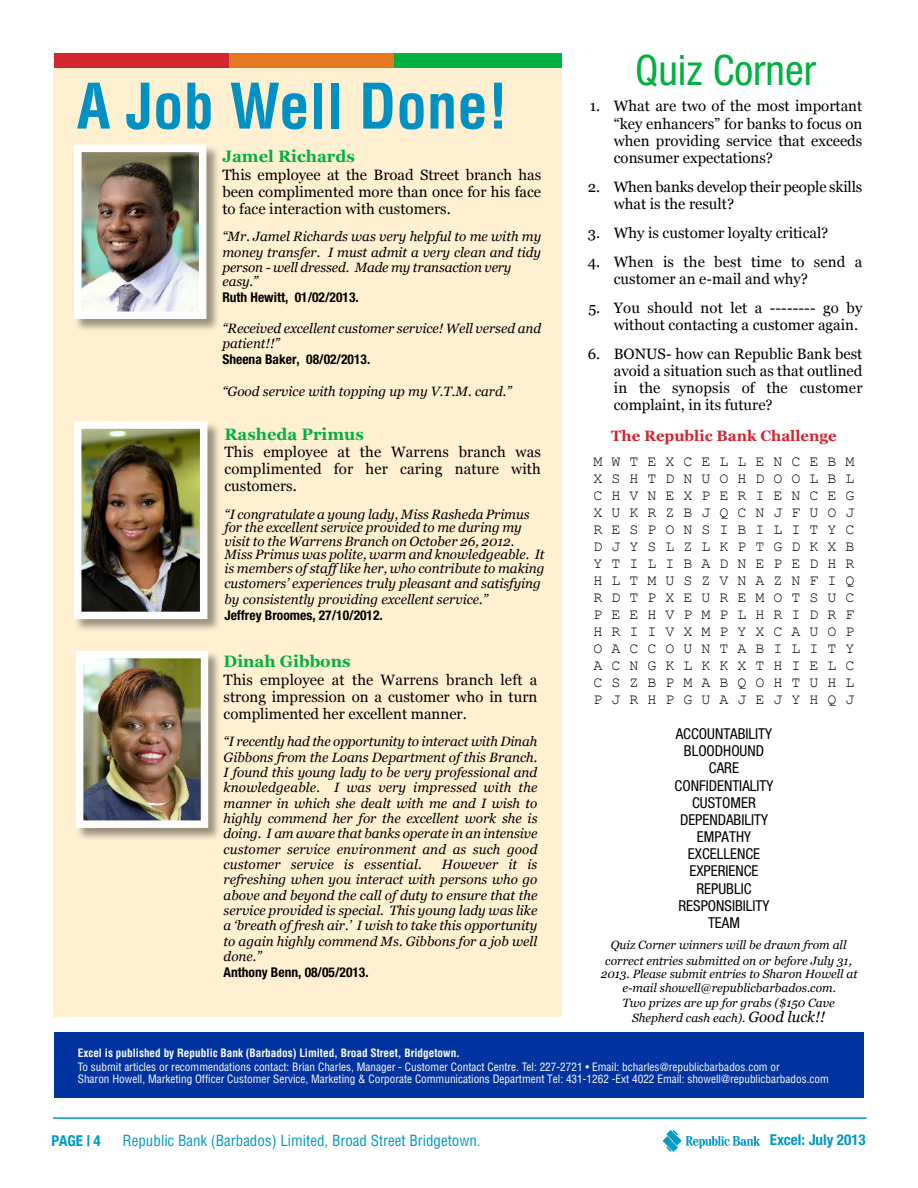
<style>
.page{position:relative;width:918px;height:1188px;background:#fff}
.page>*{position:absolute;margin:0;border:0;box-sizing:border-box;transform-origin:0 0}
.t1{font:700 condensed 61.2px "Helvetica LT Std";color:#0091c4}
.t2{font:condensed 42px "Helvetica Neue LT Std";color:#00b140}
.t3{font:700 16.5px "Georgia";color:#00b140}
.t4{font:15px/17.1px "Georgia";color:#000;text-align:justify}
.t5{font:15px/17px "Courier New";color:#000;text-align:justify}
.t6{font:condensed 15px/17.1px "Helvetica Neue LT Std";color:#000;text-align:center}
.t7{font:condensed 15px "Helvetica LT Std";color:#0098c5}
.t8{font:700 15px "Georgia";color:#d22630}
.t9{font:700 condensed 15px "Helvetica Neue LT Std";color:#0098c5}
.t10{font:italic 13.5px/15.3px "Georgia";color:#000;text-align:justify}
.t11{font:700 condensed 13.5px "Helvetica Neue LT Std";color:#000}
.t12{font:italic 12px/15.3px "Georgia";color:#000;text-align:center}
.t13{font:condensed 11.25px/12px "Helvetica LT Std";color:#fefefe}
.t14{font:700 condensed 11.25px "Helvetica LT Std";color:#fefefe}
.s1{font-size:15px}
</style>
<div class="page">
<hr style="left:53px;top:1117px;width:813px;height:2px;background:#0098c5">
<svg style="left:663px;top:1130px;width:97px;height:22px"></svg>
<div style="left:54px;top:53px;width:508px;height:964px;background:#fff0d1"></div>
<div style="left:229px;top:54px;width:167px;height:14px;background:#e87722"></div>
<div style="left:54px;top:54px;width:175px;height:14px;background:#d22630"></div>
<div style="left:394px;top:54px;width:168px;height:14px;background:#00b140"></div>
<img style="left:74px;top:144px;width:144px;height:186px">
<img style="left:74px;top:145px;width:132px;height:174px">
<img style="left:76px;top:421px;width:143px;height:209px">
<img style="left:74px;top:421px;width:133px;height:198px">
<div style="left:54px;top:1032px;width:810px;height:66px;background:#0033a0"></div>
<img style="left:78px;top:653px;width:141px;height:186px">
<img style="left:76px;top:651px;width:132px;height:177px">
<h1 class="t1" style="left:77px;top:85px;width:433px">A Job Well Done!</h1>
<p class="t3" style="left:222px;top:150px;width:134px">Jamel Richards</p>
<p class="t4" style="left:222px;top:167px;width:320px">This employee at the Broad Street branch has been complimented more than once for his face to face interaction with customers.</p>
<p class="t10" style="left:222px;top:230px;width:320px">“Mr. Jamel Richards was very helpful to me with my money transfer. I must admit a very clean and tidy person - well dressed. Made my transaction very</p>
<p class="t10" style="left:222px;top:274px;width:37px">easy.”</p>
<p class="t11" style="left:222px;top:292px;width:138px">Ruth Hewitt, 01/02/2013.</p>
<p class="t10" style="left:222px;top:322px;width:320px">“Received excellent customer service! Well versed and patient!!”</p>
<p class="t11" style="left:222px;top:355px;width:149px">Sheena Baker, 08/02/2013.</p>
<p class="t10" style="left:222px;top:384px;width:291px">“Good service with topping up my V.T.M. card.”</p>
<p class="t3" style="left:224px;top:427px;width:141px">Rasheda Primus</p>
<p class="t4" style="left:224px;top:445px;width:318px">This employee at the Warrens branch was complimented for her caring nature with customers.</p>
<p class="t10" style="left:224px;top:509px;width:322px;line-height:13.5px;text-align:left">“I congratulate a young lady, Miss Rasheda Primus for the excellent service provided to me during my visit to the Warrens Branch on October 26, 2012.<br>Miss Primus was polite, warm and knowledgeable. It is members of staff like her, who contribute to making</p>
<p class="t10" style="left:224px;top:577px;width:318px">customers’ experiences truly pleasant and satisfying by consistently providing excellent service.”</p>
<p class="t11" style="left:224px;top:610px;width:160px">Jeffrey Broomes, 27/10/2012.</p>
<p class="t3" style="left:224px;top:655px;width:129px">Dinah Gibbons</p>
<p class="t4" style="left:224px;top:672px;width:315px">This employee at the Warrens branch left a strong impression on a customer who in turn complimented her excellent manner.</p>
<p class="t10" style="left:224px;top:735px;width:315px">“I recently had the opportunity to interact with Dinah Gibbons from the Loans Department of this Branch.<br>I found this young lady to be very professional and knowledgeable. I was very impressed with the manner in which she dealt with me and I wish to highly commend her for the excellent work she is doing. I am aware that banks operate in an intensive customer service environment and as such good customer service is essential.</p>
<p class="t10" style="left:224px;top:858px;width:315px;text-indent:218px">However it is refreshing when you interact with persons who go above and beyond the call of duty to ensure that the service provided is special. This young lady was like a ‘breath of fresh air.’ I wish to take this opportunity to again highly commend Ms. Gibbons for a job well done.”</p>
<p class="t11" style="left:224px;top:967px;width:147px">Anthony Benn, 08/05/2013.</p>
<h2 class="t2" style="left:635px;top:55px;width:183px">Quiz Corner</h2>
<p class="t4" style="left:614px;top:99px;width:250px;text-indent:-24px">1. What are two of the most important “key enhancers” for banks to focus on when providing service that exceeds consumer expectations?</p>
<p class="t4" style="left:614px;top:179px;width:250px;text-indent:-26px">2. When banks develop their people skills what is the result?</p>
<p class="t4" style="left:588px;top:225px;width:242px">3. Why is customer loyalty critical?</p>
<p class="t4" style="left:614px;top:254px;width:250px;text-indent:-26px">4. When is the best time to send a customer an e-mail and why?</p>
<p class="t4" style="left:588px;top:300px;width:276px;text-align:right">5. You should not let a -------- go by without contacting a customer again.</p>
<p class="t4" style="left:614px;top:346px;width:250px;text-indent:-26px">6. BONUS- how can Republic Bank best avoid a situation such as that outlined in the synopsis of the customer complaint, in its future?</p>
<p class="t8" style="left:611px;top:430px;width:227px">The Republic Bank Challenge</p>
<p class="t5" style="left:593px;top:454px;width:263px">M W T E X C E L L E N C E B M X S H T D N U O H D O O L B L C H V N E X P E R I E N C E G X U K R Z B J Q C N J F U O J R E S P O N S I B I L I T Y C D J Y S L Z L K P T G D K X B Y T I L I B A D N E P E D H R H L T M U S Z V N A Z N F I Q R D T P X E U R E M O T S U C P E E H V P M P L H R I D R F H R I I V X M P Y X C A U O P O A C C O U N T A B I L I T Y A C N G K L K K X T H I E L C C S Z B P M A B Q O H T U H L P J R H P G U A J E J Y H Q J</p>
<p class="t6" style="left:675px;top:727px;width:100px">ACCOUNTABILITY<br>BLOODHOUND<br>CARE<br>CONFIDENTIALITY<br>CUSTOMER<br>DEPENDABILITY<br>EMPATHY<br>EXCELLENCE<br>EXPERIENCE<br>REPUBLIC<br>RESPONSIBILITY<br>TEAM</p>
<p class="t12" style="left:605px;top:939px;width:248px">Quiz Corner winners will be drawn from all correct entries submitted on or before July 31,</p>
<p class="t12" style="left:601px;top:968px;width:258px;line-height:13.5px">2013. Please submit entries to Sharon Howell at e-mail showell@republicbarbados.com.</p>
<p class="t12" style="left:622px;top:996px;width:214px">Two prizes are up for grabs ($150 Cave<br>Shepherd cash each). <span class="s1">Good luck!!</span></p>
<p class="t14" style="left:78px;top:1048px;width:384px">Excel is published by Republic Bank (Barbados) Limited, Broad Street, Bridgetown.</p>
<p class="t13" style="left:78px;top:1062px;width:753px">To submit articles or recommendations contact: Brian Charles, Manager - Customer Contact Centre. Tel: 227-2721 • Email: bcharles@republicbarbados.com or<br>Sharon Howell, Marketing Officer Customer Service, Marketing &amp; Corporate Communications Department Tel: 431-1262 -Ext 4022 Email: showell@republicbarbados.com</p>
<p class="t9" style="left:51px;top:1135px;width:51px">PAGE | 4</p>
<p class="t7" style="left:123px;top:1135px;width:359px">Republic Bank (Barbados) Limited, Broad Street Bridgetown.</p>
<p class="t9" style="left:770px;top:1134px;width:97px">Excel: July 2013</p>
</div>
